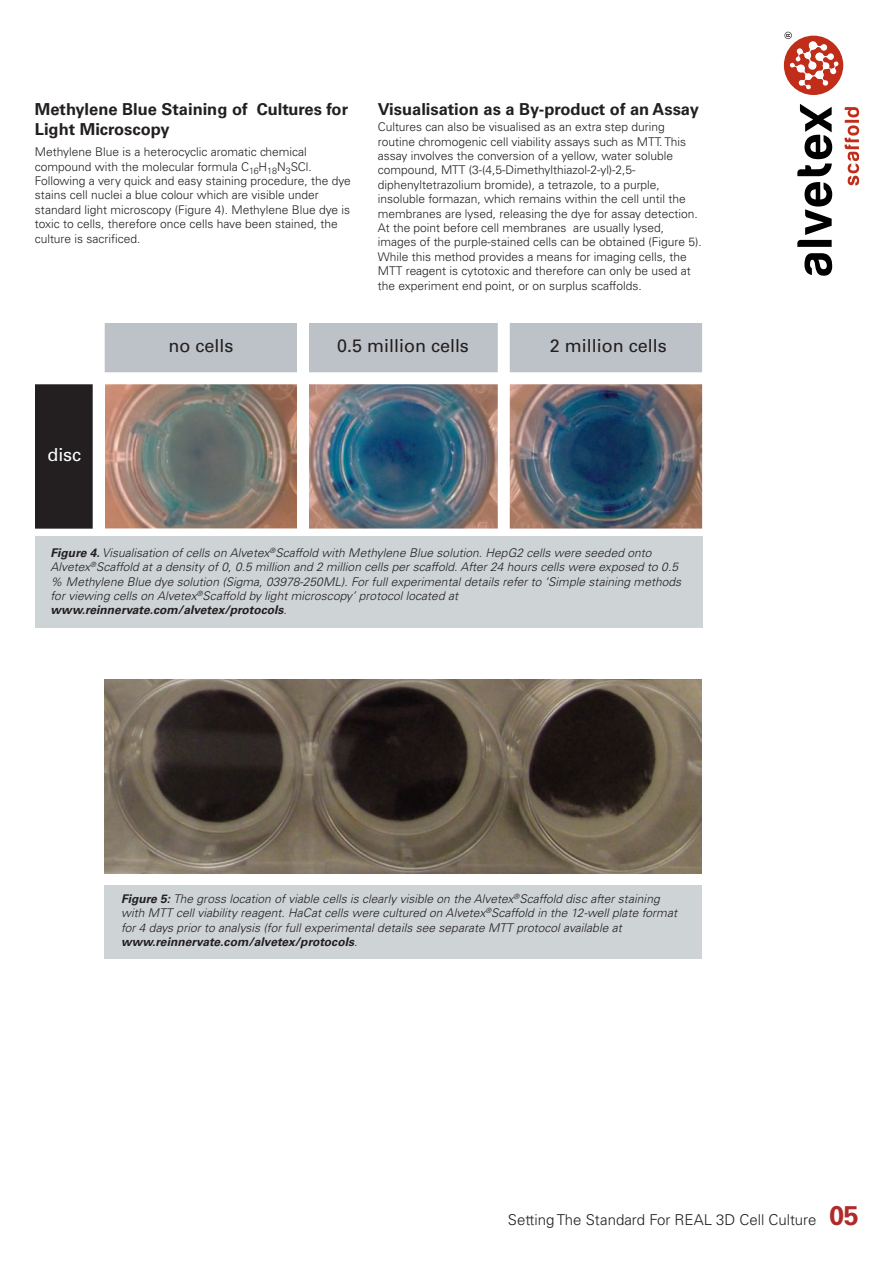
<style>
.page{position:relative;width:893px;height:1263px;background:#fff}
.page>*{position:absolute;margin:0;border:0;box-sizing:border-box;transform-origin:0 0}
.t1{font:18px "Univers";color:#231f20}
.t2{font:18px "Univers";color:#fff}
.t3{font:700 16.5px/19.8px "Univers";color:#231f20}
.t4{font:300 15px "Univers";color:#231f20}
.t5{font:300 12px/14.4px "Univers";color:#231f20}
.t6{font:italic 300 12px/14.4px "Univers";letter-spacing:.005em;color:#231f20}
.s1{font-weight:700}
.s2{font-weight:700;font-size:27px;color:#b02a2c}
</style>
<div class="page">
<img style="left:106px;top:384px;width:596px;height:145px">
<div style="left:94px;top:323px;width:608px;height:53px;background:#bcc2c7"></div>
<div style="left:35px;top:381px;width:59px;height:155px;background:#231f20"></div>
<div style="left:784px;top:36px;width:59px;height:59px;background:#c02d19;border-radius:50%"></div>
<svg style="left:797px;top:104px;width:35px;height:72px"></svg>
<svg style="left:797px;top:182px;width:35px;height:65px"></svg>
<svg style="left:804px;top:253px;width:28px;height:23px"></svg>
<svg style="left:845px;top:107px;width:14px;height:78px"></svg>
<svg style="left:784px;top:32px;width:55px;height:58px"></svg>
<div style="left:25px;top:529px;width:695px;height:12px;background:#fff"></div>
<div style="left:498px;top:318px;width:12px;height:217px;background:#fff"></div>
<div style="left:297px;top:318px;width:12px;height:215px;background:#fff"></div>
<div style="left:28px;top:372px;width:695px;height:12px;background:#fff"></div>
<div style="left:93px;top:316px;width:12px;height:215px;background:#fff"></div>
<img style="left:104px;top:679px;width:597px;height:195px">
<div style="left:35px;top:536px;width:667px;height:91px;background:#ced3d6"></div>
<div style="left:104px;top:885px;width:598px;height:73px;background:#ced3d6"></div>
<h2 class="t3" style="left:35px;top:101px;width:315px">Methylene Blue Staining of Cultures for<br>Light Microscopy</h2>
<p class="t5" style="left:35px;top:146px;width:317px">Methylene Blue is a heterocyclic aromatic chemical compound with the molecular formula C<sub>16</sub>H<sub>18</sub>N<sub>3</sub>SCl.<br>Following a very quick and easy staining procedure, the dye stains cell nuclei a blue colour which are visible under standard light microscopy (Figure 4). Methylene Blue dye is toxic to cells, therefore once cells have been stained, the culture is sacrificed.</p>
<h2 class="t3" style="left:378px;top:101px;width:323px">Visualisation as a By-product of an Assay</h2>
<p class="t5" style="left:378px;top:121px;width:326px">Cultures can also be visualised as an extra step during routine chromogenic cell viability assays such as MTT. This assay involves the conversion of a yellow, water soluble compound, MTT (3-(4,5-Dimethylthiazol-2-yl)-2,5- diphenyltetrazolium bromide), a tetrazole, to a purple, insoluble formazan, which remains within the cell until the membranes are lysed, releasing the dye for assay detection.<br>At the point before cell membranes are usually lysed, images of the purple-stained cells can be obtained (Figure 5).<br>While this method provides a means for imaging cells, the MTT reagent is cytotoxic and therefore can only be used at the experiment end point, or on surplus scaffolds.</p>
<h1 class="t2" style="left:47px;top:448px;width:35px">disc</h1>
<h1 class="t1" style="left:168px;top:339px;width:66px">no cells</h1>
<h1 class="t1" style="left:337px;top:339px;width:133px">0.5 million cells</h1>
<h1 class="t1" style="left:550px;top:339px;width:118px">2 million cells</h1>
<p class="t6" style="left:51px;top:546px;width:634px"><span class="s1">Figure 4.</span> Visualisation of cells on Alvetex<sup>®</sup>Scaffold with Methylene Blue solution. HepG2 cells were seeded onto Alvetex<sup>®</sup>Scaffold at a density of 0, 0.5 million and 2 million cells per scaffold. After 24 hours cells were exposed to 0.5 % Methylene Blue dye solution (Sigma, 03978-250ML). For full experimental details refer to ‘Simple staining methods for viewing cells on Alvetex<sup>®</sup>Scaffold by light microscopy ’ protocol located at <span class="s1">www.reinnervate.com/alvetex/protocols</span>.</p>
<p class="t6" style="left:121px;top:892px;width:560px"><span class="s1">Figure 5:</span>The gross location of viable cells is clearly visible on the Alvetex<sup>®</sup>Scaffold disc after staining with MTT cell viability reagent. HaCat cells were cultured on Alvetex<sup>®</sup>Scaffold in the 12-well plate format for 4 days prior to analysis (for full experimental details see separate MTT protocol available at <span class="s1">www.reinnervate.com/alvetex/protocols</span>.</p>
<p class="t4" style="left:508px;top:1214px;width:353px">Setting The Standard For REAL 3D Cell Culture <span class="s2">05</span></p>
</div>
